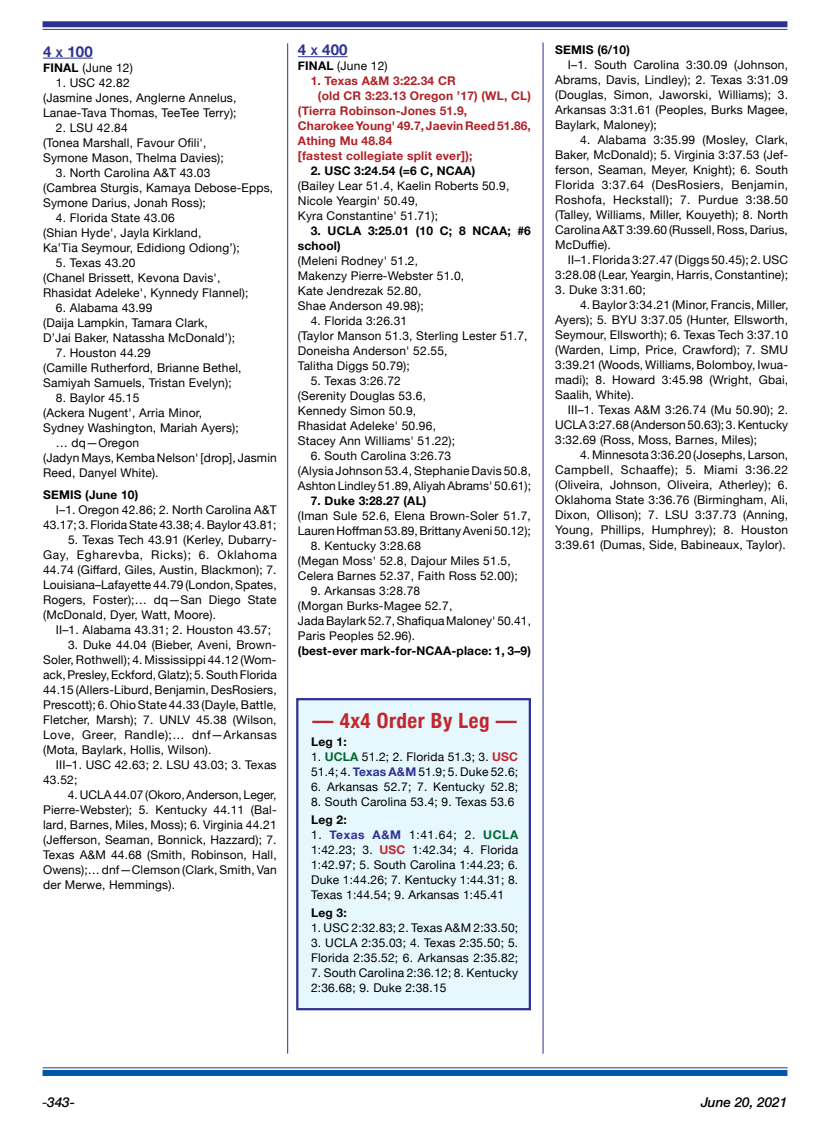
<style>
.page{position:relative;width:830px;height:1127px;background:#fff}
.page>*{position:absolute;margin:0;border:0;box-sizing:border-box;transform-origin:0 0}
.t1{font:700 condensed 21px "Helvetica Neue";letter-spacing:.025em;color:#c1272d}
.t2{font:700 15px "Helvetica Neue";letter-spacing:.01em;color:#2e3192}
.t3{font:italic 500 13.5px "Helvetica Neue";color:#000}
.t4{font:12px/15px "Helvetica Neue";letter-spacing:.015em;color:#000}
.t5{font:700 12px "Helvetica Neue";letter-spacing:.015em;color:#af2227}
.t6{font:700 12px/15px "Helvetica Neue";letter-spacing:.015em;color:#000}
.s1{font-size:10.5px}
.s2{font-weight:700}
.s3{font-weight:700;color:#006830}
.s4{font-weight:700;color:#c1272d}
.s5{font-weight:700;color:#2e3192}
.s6{font-weight:400;font-style:normal}
</style>
<div class="page">
<hr style="left:43px;top:58px;width:50px;height:1px;background:#2e3192">
<hr style="left:298px;top:56px;width:49px;height:1px;background:#2e3192">
<div style="left:296px;top:698px;width:234px;height:312px;background:#e6f7fd;border:2px solid #2e3192"></div>
<hr style="left:542px;top:43px;width:1px;height:1010px;background:#2e3192">
<div style="left:43px;top:21px;width:744px;height:6px;background:#2e3192"></div>
<div style="left:43px;top:1070px;width:744px;height:6px;background:#0057a8"></div>
<hr style="left:43px;top:29px;width:744px;height:1px;background:#2e3192">
<hr style="left:43px;top:1067px;width:744px;height:1px;background:#2e3192">
<hr style="left:287px;top:43px;width:1px;height:1010px;background:#2e3192">
<p class="t2" style="left:43px;top:39px;width:51px">4 <span class="s1">x</span> 100</p>
<p class="t4" style="left:43px;top:61px;width:91px"><span class="s2">FINAL</span> (June 12)</p>
<p class="t4" style="left:43px;top:76px;width:195px;text-indent:13px">1. USC 42.82<br>(Jasmine Jones, Anglerne Annelus,<br>Lanae-Tava Thomas, TeeTee Terry);</p>
<p class="t4" style="left:43px;top:121px;width:182px;text-indent:13px">2. LSU 42.84<br>(Tonea Marshall, Favour Ofili',<br>Symone Mason, Thelma Davies);</p>
<p class="t4" style="left:43px;top:166px;width:231px;text-indent:13px">3. North Carolina A&amp;T 43.03<br>(Cambrea Sturgis, Kamaya Debose-Epps,<br>Symone Darius, Jonah Ross);</p>
<p class="t4" style="left:43px;top:211px;width:198px;text-indent:13px">4. Florida State 43.06<br>(Shian Hyde', Jayla Kirkland,<br>Ka’Tia Seymour, Edidiong Odiong’);</p>
<p class="t4" style="left:43px;top:256px;width:207px;text-indent:13px">5. Texas 43.20<br>(Chanel Brissett, Kevona Davis',<br>Rhasidat Adeleke', Kynnedy Flannel);</p>
<p class="t4" style="left:43px;top:301px;width:193px;text-indent:13px">6. Alabama 43.99<br>(Daija Lampkin, Tamara Clark,<br>D’Jai Baker, Natassha McDonald’);</p>
<p class="t4" style="left:43px;top:346px;width:200px;text-indent:13px">7. Houston 44.29<br>(Camille Rutherford, Brianne Bethel,<br>Samiyah Samuels, Tristan Evelyn);</p>
<p class="t4" style="left:56px;top:391px;width:85px">8. Baylor 45.15</p>
<p class="t4" style="left:43px;top:406px;width:161px">(Ackera Nugent', Arria Minor,</p>
<p class="t4" style="left:43px;top:421px;width:197px">Sydney Washington, Mariah Ayers);</p>
<p class="t4" style="left:56px;top:436px;width:85px">… dq—Oregon</p>
<p class="t4" style="left:43px;top:451px;width:235px">(Jadyn Mays, Kemba Nelson' [drop], Jasmin</p>
<p class="t4" style="left:43px;top:466px;width:117px">Reed, Danyel White).</p>
<p class="t6" style="left:43px;top:488px;width:97px">SEMIS (June 10)</p>
<p class="t4" style="left:43px;top:503px;width:235px;text-align:right">I–1. Oregon 42.86; 2. North Carolina A&amp;T<br>43.17; 3. Florida State 43.38; 4. Baylor 43.81;</p>
<p class="t4" style="left:43px;top:533px;width:235px;text-align:justify;text-indent:25px">5. Texas Tech 43.91 (Kerley, Dubarry-Gay, Egharevba, Ricks); 6. Oklahoma 44.74 (Giffard, Giles, Austin, Blackmon); 7.<br>Louisiana–Lafayette 44.79 (London, Spates, Rogers, Foster);… dq—San Diego State (McDonald, Dyer, Watt, Moore).</p>
<p class="t4" style="left:56px;top:623px;width:216px">II–1. Alabama 43.31; 2. Houston 43.57;</p>
<p class="t4" style="left:43px;top:638px;width:235px;text-align:justify;text-indent:25px">3. Duke 44.04 (Bieber, Aveni, Brown-Soler, Rothwell); 4. Mississippi 44.12 (Wom&shy;ack, Presley, Eckford, Glatz); 5. South Florida 44.15 (Allers-Liburd, Benjamin, DesRosiers, Prescott); 6. Ohio State 44.33 (Dayle, Battle, Fletcher, Marsh); 7. UNLV 45.38 (Wilson, Love, Greer, Randle);… dnf—Arkansas (Mota, Baylark, Hollis, Wilson).</p>
<p class="t4" style="left:43px;top:758px;width:235px;text-indent:13px">III–1. USC 42.63; 2. LSU 43.03; 3. Texas<br>43.52;</p>
<p class="t4" style="left:43px;top:788px;width:235px;text-align:justify;text-indent:25px">4. UCLA 44.07 (Okoro, Anderson, Leger, Pierre-Webster); 5. Kentucky 44.11 (Bal&shy;lard, Barnes, Miles, Moss); 6. Virginia 44.21 (Jefferson, Seaman, Bonnick, Hazzard); 7.<br>Texas A&amp;M 44.68 (Smith, Robinson, Hall, Owens);… dnf—Clemson (Clark, Smith, Van der Merwe, Hemmings).</p>
<p class="t2" style="left:298px;top:38px;width:51px">4 <span class="s1">x</span> 400</p>
<p class="t4" style="left:298px;top:59px;width:91px"><span class="s2">FINAL</span> (June 12)</p>
<p class="t5" style="left:310px;top:72px;width:146px">1. Texas A&amp;M 3:22.34 CR</p>
<p class="t5" style="left:318px;top:87px;width:214px">(old CR 3:23.13 Oregon ’17) (WL, CL)</p>
<p class="t5" style="left:298px;top:102px;width:171px">(Tierra Robinson-Jones 51.9,</p>
<p class="t5" style="left:298px;top:117px;width:234px">Charokee Young' 49.7, Jaevin Reed 51.86,</p>
<p class="t5" style="left:298px;top:132px;width:96px">Athing Mu 48.84</p>
<p class="t5" style="left:298px;top:147px;width:176px">[fastest collegiate split ever]);</p>
<p class="t6" style="left:310px;top:164px;width:166px">2. USC 3:24.54 (=6 C, NCAA)</p>
<p class="t4" style="left:298px;top:179px;width:213px">(Bailey Lear 51.4, Kaelin Roberts 50.9,<br>Nicole Yeargin' 50.49,<br>Kyra Constantine' 51.71);</p>
<p class="t6" style="left:298px;top:224px;width:234px;text-indent:13px">3. UCLA 3:25.01 (10 C; 8 NCAA; #6 school)</p>
<p class="t4" style="left:298px;top:254px;width:168px">(Meleni Rodney' 51.2,<br>Makenzy Pierre-Webster 51.0,<br>Kate Jendrezak 52.80,<br>Shae Anderson 49.98);</p>
<p class="t4" style="left:298px;top:314px;width:231px;text-indent:13px">4. Florida 3:26.31<br>(Taylor Manson 51.3, Sterling Lester 51.7,<br>Doneisha Anderson' 52.55,<br>Talitha Diggs 50.79);</p>
<p class="t4" style="left:298px;top:374px;width:159px;text-indent:13px">5. Texas 3:26.72<br>(Serenity Douglas 53.6,<br>Kennedy Simon 50.9,<br>Rhasidat Adeleke' 50.96,<br>Stacey Ann Williams' 51.22);</p>
<p class="t4" style="left:298px;top:449px;width:234px;text-indent:13px">6. South Carolina 3:26.73<br>(Alysia Johnson 53.4, Stephanie Davis 50.8,<br>Ashton Lindley 51.89, Aliyah Abrams' 50.61);</p>
<p class="t6" style="left:310px;top:494px;width:117px">7. Duke 3:28.27 (AL)</p>
<p class="t4" style="left:298px;top:509px;width:234px">(Iman Sule 52.6, Elena Brown-Soler 51.7,<br>Lauren Hoffman 53.89, Brittany Aveni 50.12);</p>
<p class="t4" style="left:298px;top:539px;width:221px;text-indent:13px">8. Kentucky 3:28.68<br>(Megan Moss' 52.8, Dajour Miles 51.5,<br>Celera Barnes 52.37, Faith Ross 52.00);</p>
<p class="t4" style="left:298px;top:584px;width:234px;text-indent:13px">9. Arkansas 3:28.78<br>(Morgan Burks-Magee 52.7,<br>Jada Baylark 52.7, Shafiqua Maloney' 50.41,<br>Paris Peoples 52.96).</p>
<p class="t6" style="left:298px;top:644px;width:234px">(best-ever mark-for-NCAA-place: 1, 3–9)</p>
<h1 class="t1" style="left:312px;top:703px;width:205px">— 4x4 Order By Leg —</h1>
<p class="t6" style="left:311px;top:734px;width:37px">Leg 1:</p>
<p class="t4" style="left:311px;top:750px;width:208px">1. <span class="s3">UCLA</span> 51.2; 2. Florida 51.3; 3. <span class="s4">USC<br></span>51.4; 4. <span class="s5">Texas A&amp;M</span> 51.9; 5. Duke 52.6;</p>
<p class="t4" style="left:311px;top:780px;width:208px">6. Arkansas 52.7; 7. Kentucky 52.8;</p>
<p class="t4" style="left:311px;top:795px;width:205px">8. South Carolina 53.4; 9. Texas 53.6</p>
<p class="t6" style="left:311px;top:812px;width:37px">Leg 2:</p>
<p class="t4" style="left:311px;top:828px;width:208px;text-align:justify">1. <span class="s5">Texas A&amp;M</span> 1:41.64; 2. <span class="s3">UCLA </span>1:42.23; 3. <span class="s4">USC</span> 1:42.34; 4. Florida 1:42.97; 5. South Carolina 1:44.23; 6.<br>Duke 1:44.26; 7. Kentucky 1:44.31; 8.<br>Texas 1:44.54; 9. Arkansas 1:45.41</p>
<p class="t6" style="left:311px;top:905px;width:37px">Leg 3:</p>
<p class="t4" style="left:311px;top:921px;width:208px">1. USC 2:32.83; 2. Texas A&amp;M 2:33.50;</p>
<p class="t4" style="left:311px;top:936px;width:208px">3. UCLA 2:35.03; 4. Texas 2:35.50; 5.<br>Florida 2:35.52; 6. Arkansas 2:35.82;</p>
<p class="t4" style="left:311px;top:966px;width:208px">7. South Carolina 2:36.12; 8. Kentucky<br>2:36.68; 9. Duke 2:38.15</p>
<p class="t6" style="left:555px;top:42px;width:76px">SEMIS (6/10)</p>
<p class="t4" style="left:555px;top:58px;width:234px;text-align:justify;text-indent:13px">I–1. South Carolina 3:30.09 (Johnson, Abrams, Davis, Lindley); 2. Texas 3:31.09 (Douglas, Simon, Jaworski, Williams); 3.<br>Arkansas 3:31.61 (Peoples, Burks Magee, Baylark, Maloney);</p>
<p class="t4" style="left:555px;top:133px;width:234px;text-align:justify;text-indent:25px">4. Alabama 3:35.99 (Mosley, Clark, Baker, McDonald); 5. Virginia 3:37.53 (Jef&shy;ferson, Seaman, Meyer, Knight); 6. South Florida 3:37.64 (DesRosiers, Benjamin, Roshofa, Heckstall); 7. Purdue 3:38.50 (Talley, Williams, Miller, Kouyeth); 8. North Carolina A&amp;T 3:39.60 (Russell, Ross, Darius, McDuffie).</p>
<p class="t4" style="left:555px;top:253px;width:234px;text-align:right">II–1. Florida 3:27.47 (Diggs 50.45); 2. USC<br>3:28.08 (Lear, Yeargin, Harris, Constantine);</p>
<p class="t4" style="left:555px;top:283px;width:92px">3. Duke 3:31.60;</p>
<p class="t4" style="left:555px;top:298px;width:234px;text-align:justify;text-indent:25px">4. Baylor 3:34.21 (Minor, Francis, Miller, Ayers); 5. BYU 3:37.05 (Hunter, Ellsworth, Seymour, Ellsworth); 6. Texas Tech 3:37.10 (Warden, Limp, Price, Crawford); 7. SMU 3:39.21 (Woods, Williams, Bolomboy, Iwua&shy;madi); 8. Howard 3:45.98 (Wright, Gbai, Saalih, White).</p>
<p class="t4" style="left:555px;top:403px;width:234px;text-align:justify;text-indent:13px">III–1. Texas A&amp;M 3:26.74 (Mu 50.90); 2.<br>UCLA 3:27.68 (Anderson 50.63); 3. Kentucky 3:32.69 (Ross, Moss, Barnes, Miles);</p>
<p class="t4" style="left:555px;top:448px;width:234px;text-align:justify;text-indent:25px">4. Minnesota 3:36.20 (Josephs, Larson, Campbell, Schaaffe); 5. Miami 3:36.22 (Oliveira, Johnson, Oliveira, Atherley); 6.<br>Oklahoma State 3:36.76 (Birmingham, Ali, Dixon, Ollison); 7. LSU 3:37.73 (Anning, Young, Phillips, Humphrey); 8. Houston 3:39.61 (Dumas, Side, Babineaux, Taylor).</p>
<p class="t3" style="left:42px;top:1090px;width:35px"><span class="s6">-</span>343-</p>
<p class="t3" style="left:700px;top:1090px;width:88px">June 20, 2021</p>
</div>
